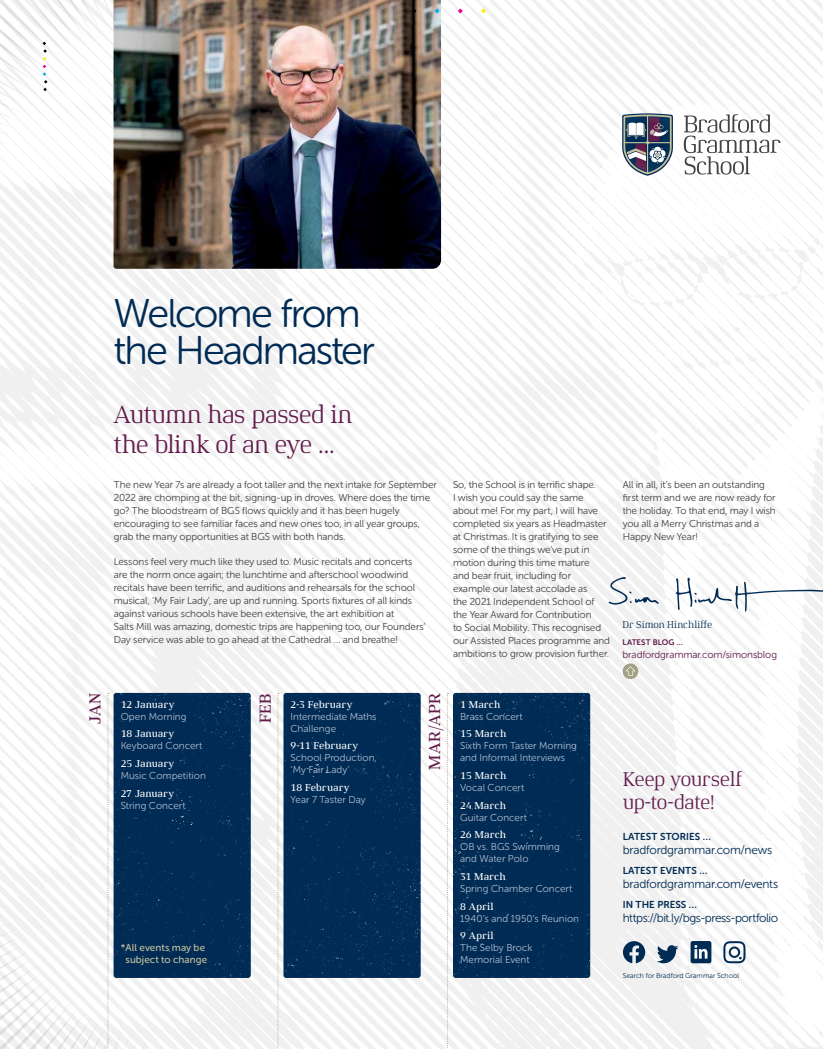
<style>
.page{position:relative;width:823px;height:1049px;background:#fff}
.page>*{position:absolute;margin:0;border:0;box-sizing:border-box;transform-origin:0 0}
.t1{font:40px/37px "Museo Sans Rounded 300";letter-spacing:-.045em;color:#002b54}
.t2{font:25px/30px "BGS Semi Serif Regular";letter-spacing:-.035em;color:#621b4b}
.t3{font:20px/23px "BGS Semi Serif Regular";letter-spacing:-.035em;color:#621b4b}
.t4{font:16px "BGS Semi Serif Medium";letter-spacing:.025em;color:#621b4b}
.t5{font:12px "Museo Sans Rounded 300";letter-spacing:-.02em;color:#002b54}
.t6{font:10px/13px "Museo Sans Rounded 300";letter-spacing:-.005em;color:#414042}
.t7{font:10px/12px "Museo Sans Rounded 300";letter-spacing:.005em;color:#afbdd2}
.t8{font:10px "BGS Semi Serif Medium";letter-spacing:.01em;color:#fff}
.t9{font:10px "Museo Sans Rounded 700";letter-spacing:.01em;color:#002b54}
.t10{font:10px "Museo Sans Rounded 300";letter-spacing:-.005em;color:#621b4b}
.t11{font:10px/12px "Museo Sans Rounded 500";letter-spacing:.005em;color:#c5c19d;text-align:center}
.t12{font:10px "BGS Semi Serif Regular";letter-spacing:.01em;color:#002b54}
.t13{font:8px "Museo Sans Rounded 700";letter-spacing:.02em;color:#621b4b}
.t14{font:7px "Museo Sans Rounded 300";letter-spacing:.01em;color:#002b54}
</style>
<div class="page">
<img style="left:0;top:0;width:822px;height:1049px">
<svg style="left:683px;top:114px;width:97px;height:61px"></svg>
<svg style="left:621px;top:113px;width:51px;height:63px"></svg>
<div style="left:162px;top:693px;width:89px;height:285px;background:#002b54"></div>
<div style="left:283px;top:693px;width:137px;height:285px;background:#002b54"></div>
<div style="left:452px;top:693px;width:138px;height:285px;background:#002b54"></div>
<img style="left:113px;top:0;width:328px;height:269px">
<svg style="left:277px;top:693px;width:2px;height:356px"></svg>
<svg style="left:446px;top:693px;width:2px;height:356px"></svg>
<img style="left:622px;top:663px;width:16px;height:16px">
<svg style="left:625px;top:666px;width:10px;height:9px"></svg>
<svg style="left:622px;top:941px;width:22px;height:22px"></svg>
<svg style="left:656px;top:945px;width:22px;height:18px"></svg>
<svg style="left:723px;top:941px;width:22px;height:22px"></svg>
<svg style="left:690px;top:941px;width:21px;height:22px"></svg>
<svg style="left:675px;top:578px;width:147px;height:34px"></svg>
<svg style="left:608px;top:577px;width:50px;height:28px"></svg>
<svg style="left:0;top:693px;width:162px;height:356px"></svg>
<svg style="left:411px;top:9px;width:5px;height:4px"></svg>
<svg style="left:434px;top:9px;width:5px;height:4px"></svg>
<svg style="left:457px;top:9px;width:5px;height:4px"></svg>
<svg style="left:480px;top:9px;width:5px;height:4px"></svg>
<svg style="left:0;top:0;width:162px;height:160px"></svg>
<h1 class="t1" style="left:113px;top:295px;width:262px">Welcome from the Headmaster</h1>
<h2 class="t2" style="left:113px;top:399px;width:240px">Autumn has passed in the blink of an eye ...</h2>
<p class="t6" style="left:114px;top:478px;width:324px">The new Year 7s are already a foot taller and the next intake for September 2022 are chomping at the bit, signing-up in droves. Where does the time go? The bloodstream of BGS flows quickly and it has been hugely encouraging to see familiar faces and new ones too, in all year groups, grab the many opportunities at BGS with both hands.</p>
<p class="t6" style="left:114px;top:555px;width:313px">Lessons feel very much like they used to. Music recitals and concerts are the norm once again; the lunchtime and afterschool woodwind recitals have been terrific, and auditions and rehearsals for the school musical, ‘My Fair Lady’, are up and running. Sports fixtures of all kinds against various schools have been extensive, the art exhibition at<br>Salts Mill was amazing, domestic trips are happening too, our Founders’ Day service was able to go ahead at the Cathedral … and breathe!</p>
<p class="t6" style="left:452px;top:478px;width:158px">So, the School is in terrific shape.<br>I wish you could say the same about me! For my part, I will have completed six years as Headmaster at Christmas. It is gratifying to see some of the things we’ve put in motion during this time mature<br>and bear fruit, including for example our latest accolade as<br>the 2021 Independent School of the Year Award for Contribution<br>to Social Mobility. This recognised our Assisted Places programme and ambitions to grow provision further.</p>
<h3 class="t4" style="left:86px;top:724px;width:32px;rotate:-90deg">JAN</h3>
<h3 class="t4" style="left:256px;top:723px;width:32px;rotate:-90deg">FEB</h3>
<h3 class="t4" style="left:425px;top:770px;width:78px;rotate:-90deg">MAR/APR</h3>
<p class="t8" style="left:290px;top:698px;width:63px">2-3 February</p>
<p class="t7" style="left:290px;top:710px;width:87px">Intermediate Maths<br>Challenge</p>
<p class="t8" style="left:290px;top:740px;width:69px">9-11 February</p>
<p class="t7" style="left:290px;top:752px;width:88px">School Production, ‘My Fair Lady’</p>
<p class="t8" style="left:290px;top:782px;width:61px">18 February</p>
<p class="t7" style="left:290px;top:793px;width:77px">Year 7 Taster Day</p>
<p class="t8" style="left:121px;top:698px;width:55px">12 January</p>
<p class="t7" style="left:121px;top:710px;width:67px">Open Morning</p>
<p class="t8" style="left:121px;top:728px;width:55px">18 January</p>
<p class="t7" style="left:121px;top:740px;width:83px">Keyboard Concert</p>
<p class="t8" style="left:121px;top:758px;width:55px">25 January</p>
<p class="t7" style="left:121px;top:769px;width:87px">Music Competition</p>
<p class="t8" style="left:121px;top:787px;width:55px">27 January</p>
<p class="t7" style="left:121px;top:799px;width:66px">String Concert</p>
<p class="t11" style="left:121px;top:942px;width:88px">* All events may be subject to change</p>
<p class="t8" style="left:460px;top:698px;width:42px">1 March</p>
<p class="t7" style="left:460px;top:710px;width:64px">Brass Concert</p>
<p class="t8" style="left:460px;top:728px;width:48px">15 March</p>
<p class="t7" style="left:460px;top:740px;width:118px">Sixth Form Taster Morning and Informal Interviews</p>
<p class="t8" style="left:460px;top:770px;width:48px">15 March</p>
<p class="t7" style="left:460px;top:781px;width:66px">Vocal Concert</p>
<p class="t8" style="left:460px;top:799px;width:47px">24 March</p>
<p class="t7" style="left:460px;top:811px;width:68px">Guitar Concert</p>
<p class="t8" style="left:460px;top:829px;width:48px">26 March</p>
<p class="t7" style="left:460px;top:841px;width:101px">OB vs. BGS Swimming and Water Polo</p>
<p class="t8" style="left:460px;top:871px;width:47px">31 March</p>
<p class="t7" style="left:460px;top:882px;width:114px">Spring Chamber Concert</p>
<p class="t8" style="left:460px;top:900px;width:35px">8 April</p>
<p class="t7" style="left:460px;top:912px;width:120px">1940’s and 1950’s Reunion</p>
<p class="t8" style="left:460px;top:930px;width:35px">9 April</p>
<p class="t7" style="left:460px;top:942px;width:74px">The Selby Brock<br>Memorial Event</p>
<p class="t6" style="left:622px;top:478px;width:154px">All in all, it’s been an outstanding first term and we are now ready for the holiday. To that end, may I wish you all a Merry Christmas and a<br>Happy New Year!</p>
<p class="t12" style="left:622px;top:619px;width:91px">Dr Simon Hinchliffe</p>
<p class="t13" style="left:622px;top:637px;width:62px">LATEST BLOG …</p>
<p class="t10" style="left:622px;top:649px;width:156px">bradfordgrammar.com/simonsblog</p>
<h3 class="t3" style="left:622px;top:768px;width:121px">Keep yourself up-to-date!</h3>
<p class="t9" style="left:622px;top:831px;width:90px">LATEST STORIES …</p>
<p class="t5" style="left:622px;top:844px;width:151px">bradfordgrammar.com/news</p>
<p class="t9" style="left:622px;top:865px;width:86px">LATEST EVENTS …</p>
<p class="t5" style="left:622px;top:877px;width:157px">bradfordgrammar.com/events</p>
<p class="t9" style="left:622px;top:899px;width:76px">IN THE PRESS …</p>
<p class="t5" style="left:622px;top:911px;width:157px">https://bit.ly/bgs-press-portfolio</p>
<p class="t14" style="left:622px;top:972px;width:118px">Search for Bradford Grammar School</p>
</div>
